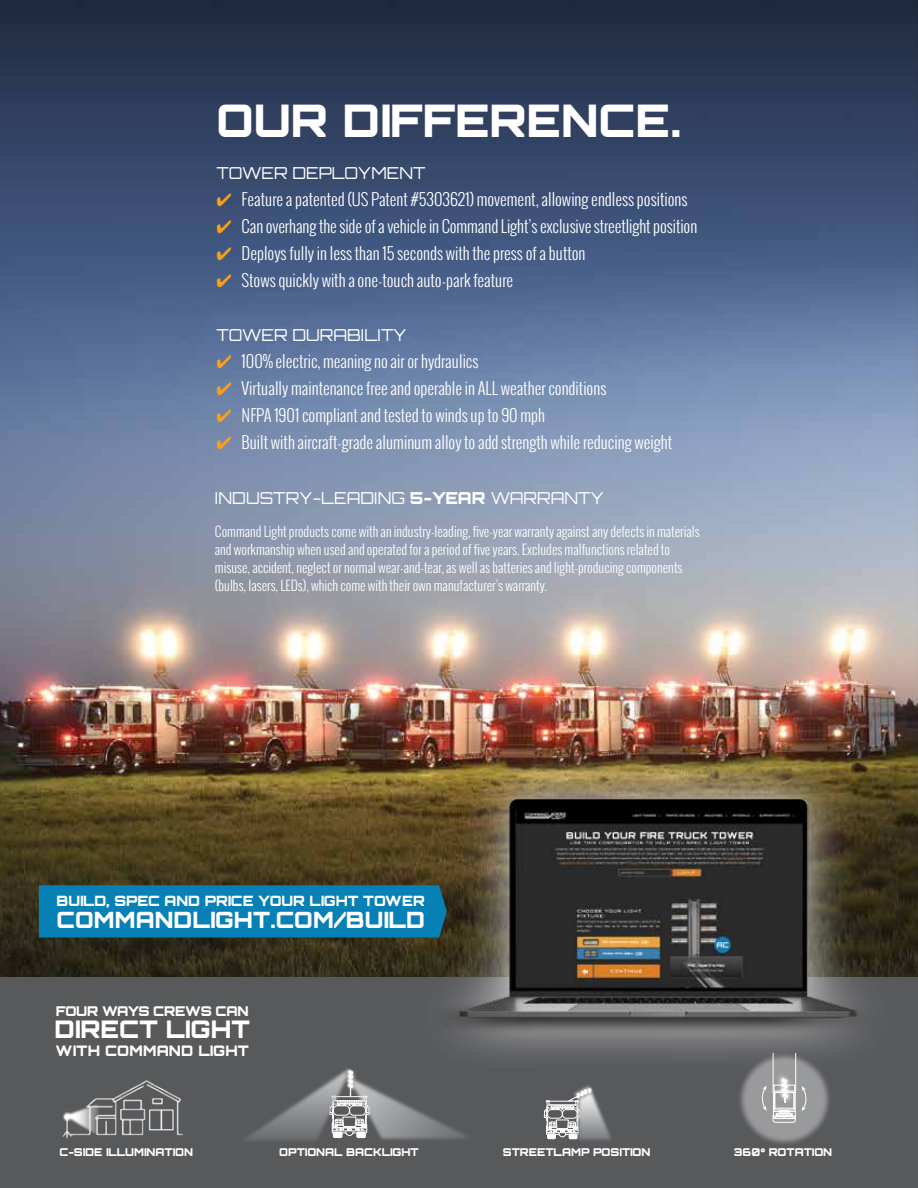
<style>
.page{position:relative;width:918px;height:1188px;background:#fff}
.page>*{position:absolute;margin:0;border:0;box-sizing:border-box;transform-origin:0 0}
.t1{font:900 45px "Orbitron";color:#fff}
.t2{font:900 24.3px "Orbitron";letter-spacing:.005em;color:#fff}
.t3{font:900 22.5px "Orbitron";letter-spacing:.005em;color:#fff}
.t4{font:300 16.5px "Oswald";color:#fff}
.t5{font:300 16.5px "Orbitron";color:#fff}
.t6{font:900 14.55px "Orbitron";letter-spacing:.01em;color:#fff}
.t7{font:900 14.25px "Orbitron";color:#fff}
.t8{font:300 13.5px/18px "Oswald";color:#fff}
.t9{font:900 13.5px "Orbitron";letter-spacing:-.02em;color:#fff}
.t10{font:900 10.8px "Orbitron";color:#fff}
.s1{color:#f9a01b}
.s2{font-weight:900}
</style>
<div class="page">
<img style="left:0;top:0;width:918px;height:977px">
<div style="left:0;top:977px;width:918px;height:211px;background:#58595b"></div>
<img style="left:370px;top:1086px;width:97px;height:54px">
<img style="left:246px;top:1068px;width:124px;height:73px">
<img style="left:740px;top:1088px;width:89px;height:56px">
<img style="left:749px;top:1088px;width:75px;height:46px">
<img style="left:746px;top:1088px;width:75px;height:45px">
<svg style="left:802px;top:1088px;width:6px;height:23px"></svg>
<svg style="left:760px;top:1088px;width:7px;height:23px"></svg>
<svg style="left:773px;top:1088px;width:23px;height:35px"></svg>
<svg style="left:544px;top:1100px;width:13px;height:11px"></svg>
<img style="left:557px;top:1088px;width:44px;height:23px">
<img style="left:543px;top:1111px;width:68px;height:30px">
<img style="left:403px;top:697px;width:515px;height:391px">
<div style="left:39px;top:885px;width:408px;height:53px;background:#0680b5"></div>
<img style="left:62px;top:1080px;width:121px;height:58px">
<h1 class="t1" style="left:216px;top:93px;width:466px">OUR DIFFERENCE.</h1>
<p class="t5" style="left:216px;top:162px;width:211px">TOWER DEPLOYMENT</p>
<p class="t4" style="left:216px;top:187px;width:473px"><span class="s1">✔</span> Feature a patented (US Patent #5303621) movement, allowing endless positions</p>
<p class="t4" style="left:216px;top:214px;width:482px"><span class="s1">✔</span> Can overhang the side of a vehicle in Command Light’s exclusive streetlight position</p>
<p class="t4" style="left:216px;top:241px;width:371px"><span class="s1">✔</span> Deploys fully in less than 15 seconds with the press of a button</p>
<p class="t4" style="left:216px;top:268px;width:298px"><span class="s1">✔</span> Stows quickly with a one-touch auto-park feature</p>
<p class="t5" style="left:216px;top:324px;width:192px">TOWER DURABILITY</p>
<p class="t4" style="left:216px;top:349px;width:264px"><span class="s1">✔</span> 100% electric, meaning no air or hydraulics</p>
<p class="t4" style="left:216px;top:376px;width:391px"><span class="s1">✔</span> Virtually maintenance free and operable in ALL weather conditions</p>
<p class="t4" style="left:216px;top:403px;width:330px"><span class="s1">✔</span> NFPA 1901 compliant and tested to winds up to 90 mph</p>
<p class="t4" style="left:216px;top:430px;width:457px"><span class="s1">✔</span> Built with aircraft-grade aluminum alloy to add strength while reducing weight</p>
<p class="t5" style="left:215px;top:487px;width:391px">INDUSTRY-LEADING <span class="s2">5-YEAR</span> WARRANTY</p>
<p class="t8" style="left:215px;top:522px;width:486px">Command Light products come with an industry-leading, five-year warranty against any defects in materials and workmanship when used and operated for a period of five years. Excludes malfunctions related to misuse, accident, neglect or normal wear-and-tear, as well as batteries and light-producing components (bulbs, lasers, LEDs), which come with their own manufacturer’s warranty.</p>
<p class="t7" style="left:57px;top:892px;width:370px">BUILD, SPEC AND PRICE YOUR LIGHT TOWER</p>
<h3 class="t3" style="left:56px;top:906px;width:370px">COMMANDLIGHT.COM/BUILD</h3>
<p class="t9" style="left:56px;top:1002px;width:194px">FOUR WAYS CREWS CAN</p>
<h2 class="t2" style="left:55px;top:1014px;width:197px">DIRECT LIGHT</h2>
<p class="t6" style="left:56px;top:1042px;width:195px">WITH COMMAND LIGHT</p>
<p class="t10" style="left:60px;top:1146px;width:135px">C-SIDE ILLUMINATION</p>
<p class="t10" style="left:279px;top:1146px;width:141px">OPTIONAL BACKLIGHT</p>
<p class="t10" style="left:503px;top:1146px;width:149px">STREETLAMP POSITION</p>
<p class="t10" style="left:734px;top:1146px;width:100px">360° ROTATION</p>
</div>
